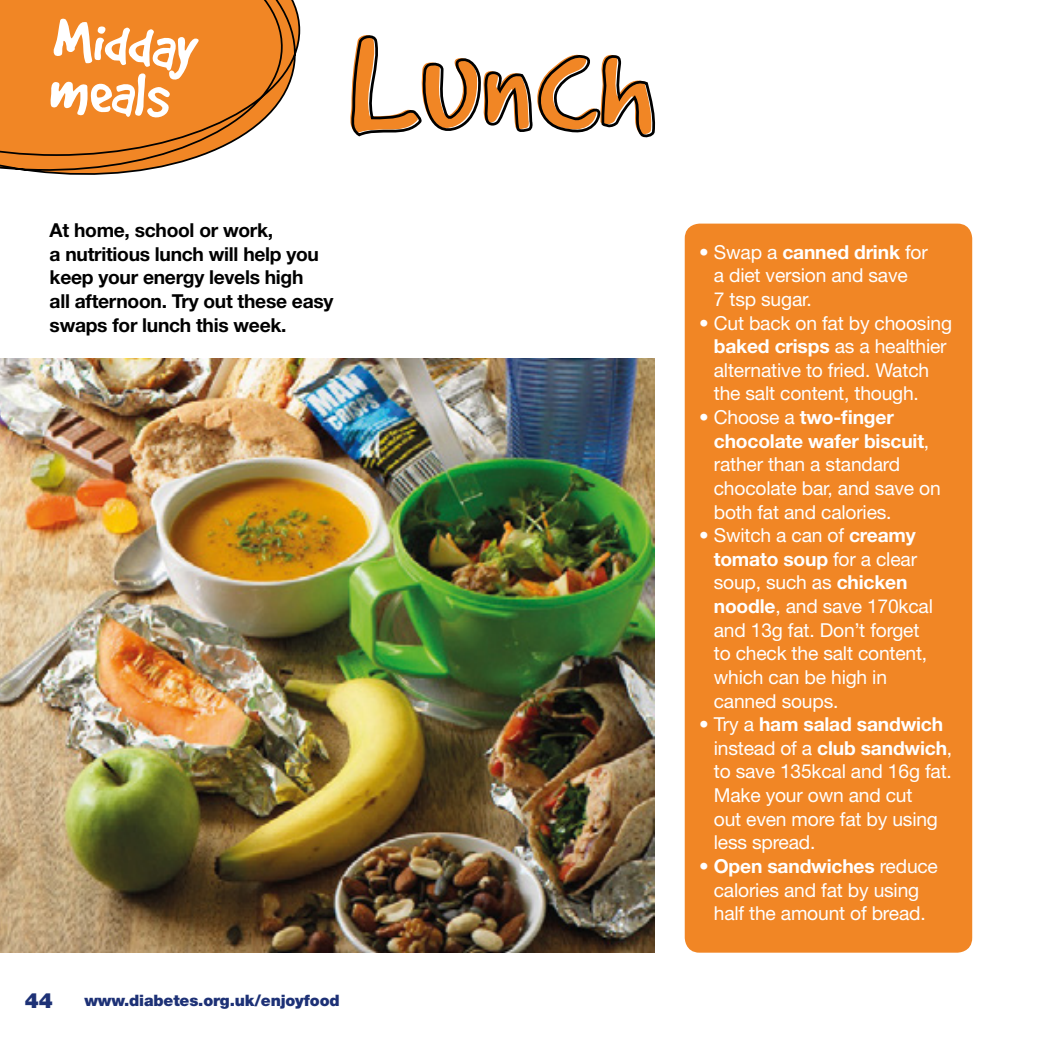
<style>
.page{position:relative;width:1042px;height:1042px;background:#fff}
.page>*{position:absolute;margin:0;border:0;box-sizing:border-box;transform-origin:0 0}
.t1{font:153.83px "Good Dog";color:#f18625;scale:1.05 1}
.t2{font:66.5px/49px "Good Dog";color:#fff}
.t3{font:900 21px "Helvetica Neue LT Std";color:#1d3176}
.t4{font:19.25px/23.6px "Helvetica Neue LT Std";letter-spacing:-.01em;color:#fff}
.t5{font:700 19.25px/23.6px "Helvetica Neue LT Std";letter-spacing:-.015em;color:#000}
.t6{font:900 15.75px "Helvetica Neue LT Std";letter-spacing:-.01em;color:#1d3176}
.s1{font-weight:700}
</style>
<div class="page">
<img style="left:0;top:359px;width:655px;height:593px">
<div style="left:685px;top:224px;width:287px;height:728px;background:#f18625;border-radius:15px"></div>
<svg style="left:0;top:0;width:301px;height:175px;background:#e98f3e"></svg>
<svg style="left:351px;top:35px;width:304px;height:103px"></svg>
<div style="left:49px;top:78px;width:40px;height:38px;background:#f18625"></div>
<h2 class="t2" style="left:55px;top:14px;width:146px;rotate:4deg">Midday<br>Meals</h2>
<h1 class="t1" style="left:348px;top:4px;width:290px">Lunch</h1>
<p class="t5" style="left:50px;top:218px;width:285px">At home, school or work,<br>a nutritious lunch will help you keep your energy levels high<br>all afternoon. Try out these easy swaps for lunch this week.</p>
<p class="t3" style="left:25px;top:988px;width:30px">44</p>
<p class="t6" style="left:84px;top:991px;width:257px">www.diabetes.org.uk/enjoyfood</p>
<p class="t4" style="left:714px;top:240px;width:215px;text-indent:-15px">• Swap a <span class="s1">canned drink</span> for a diet version and save<br>7 tsp sugar.</p>
<p class="t4" style="left:714px;top:311px;width:240px;text-indent:-15px">• Cut back on fat by choosing <span class="s1">baked crisps</span> as a healthier alternative to fried. Watch the salt content, though.</p>
<p class="t4" style="left:714px;top:405px;width:228px;text-indent:-15px">• Choose a <span class="s1">two-finger chocolate wafer biscuit</span>, rather than a standard chocolate bar, and save on both fat and calories.</p>
<p class="t4" style="left:714px;top:523px;width:221px;text-indent:-15px">• Switch a can of <span class="s1">creamy tomato soup</span> for a clear soup, such as <span class="s1">chicken noodle</span>, and save 170kcal and 13g fat. Don’t forget to check the salt content, which can be high in canned soups.</p>
<p class="t4" style="left:714px;top:712px;width:240px;text-indent:-15px">• Try a <span class="s1">ham salad sandwich </span>instead of a <span class="s1">club sandwich</span>, to save 135kcal and 16g fat.<br>Make your own and cut<br>out even more fat by using less spread.</p>
<p class="t4" style="left:699px;top:854px;width:240px;text-align:center">• <span class="s1">Open sandwiches</span> reduce calories and fat by using half the amount of bread.</p>
</div>
